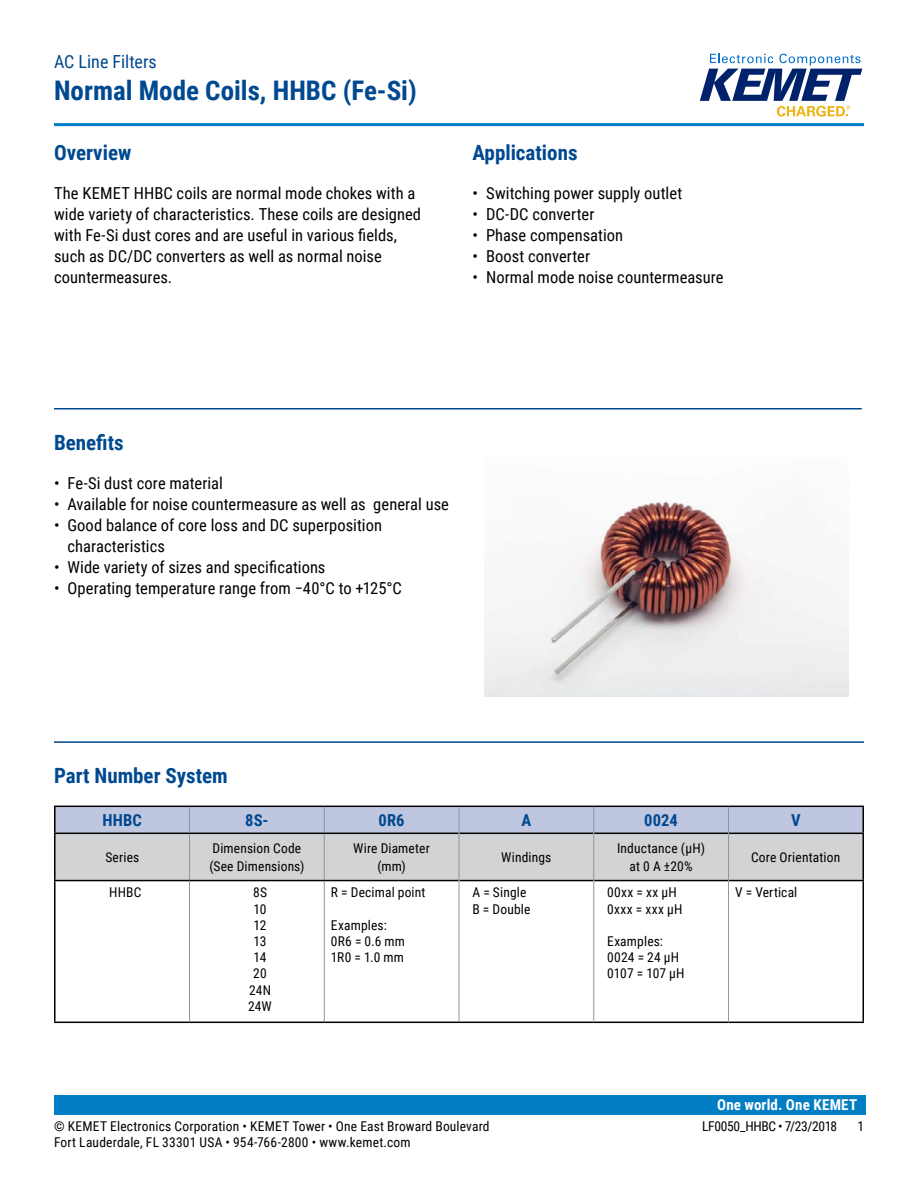
<style>
.page{position:relative;width:918px;height:1188px;background:#fff}
.page>*{position:absolute;margin:0;border:0;box-sizing:border-box;transform-origin:0 0}
.t1{font:700 27px "Roboto Condensed";color:#004990}
.t2{font:700 21px "Roboto Condensed";color:#004990}
.t3{font:18px "Roboto Condensed";color:#004990}
.t4{font:16.5px/21px "Roboto Condensed";letter-spacing:.005em;color:#000}
.t5{font:700 16.5px "Roboto Condensed";letter-spacing:.01em;color:#004990}
.t6{font:700 15px "Roboto Condensed";letter-spacing:.015em;color:#fff}
.t7{font:13.5px/16.2px "Roboto Condensed";letter-spacing:.015em;color:#000}
.t8{font:13.5px "Roboto Condensed";letter-spacing:-.025em;color:#000}
</style>
<div class="page">
<svg style="left:700px;top:54px;width:162px;height:63px"></svg>
<hr style="left:54px;top:123px;width:810px;height:3px;background:#007dc3">
<div style="left:54px;top:1095px;width:811px;height:20px;background:#007dc3"></div>
<hr style="left:54px;top:408px;width:808px;height:2px;background:#004990">
<hr style="left:54px;top:741px;width:810px;height:2px;background:#004990">
<svg style="left:325px;top:881px;width:537px;height:141px"></svg>
<hr style="left:189px;top:881px;width:1px;height:141px;background:#939598">
<hr style="left:324px;top:881px;width:1px;height:141px;background:#939598">
<hr style="left:54px;top:880px;width:136px;height:1px;background:#000">
<hr style="left:729px;top:880px;width:135px;height:1px;background:#000">
<hr style="left:54px;top:834px;width:2px;height:46px;background:#000">
<hr style="left:862px;top:834px;width:2px;height:46px;background:#000">
<hr style="left:54px;top:881px;width:2px;height:141px;background:#000">
<hr style="left:862px;top:881px;width:2px;height:141px;background:#000">
<hr style="left:54px;top:1022px;width:136px;height:1px;background:#000">
<hr style="left:190px;top:1022px;width:134px;height:1px;background:#000">
<hr style="left:324px;top:1022px;width:135px;height:1px;background:#000">
<hr style="left:459px;top:1022px;width:135px;height:1px;background:#000">
<hr style="left:594px;top:1022px;width:135px;height:1px;background:#000">
<hr style="left:729px;top:1022px;width:135px;height:1px;background:#000">
<hr style="left:54px;top:806px;width:136px;height:1px;background:#000">
<hr style="left:54px;top:807px;width:2px;height:26px;background:#000">
<hr style="left:729px;top:806px;width:135px;height:1px;background:#000">
<hr style="left:862px;top:807px;width:2px;height:26px;background:#000">
<hr style="left:54px;top:833px;width:136px;height:1px;background:#000">
<hr style="left:729px;top:833px;width:135px;height:1px;background:#000">
<svg style="left:55px;top:806px;width:808px;height:75px;background:#bfc2cc"></svg>
<hr style="left:459px;top:833px;width:1px;height:48px;background:#939598">
<hr style="left:593px;top:833px;width:1px;height:48px;background:#939598">
<hr style="left:728px;top:833px;width:1px;height:48px;background:#939598">
<hr style="left:459px;top:881px;width:1px;height:141px;background:#939598">
<hr style="left:593px;top:881px;width:1px;height:141px;background:#939598">
<hr style="left:728px;top:881px;width:1px;height:141px;background:#939598">
<img style="left:484px;top:500px;width:365px;height:197px">
<p class="t3" style="left:54px;top:48px;width:104px">AC Line Filters</p>
<h1 class="t1" style="left:54px;top:71px;width:364px">Normal Mode Coils, HHBC (Fe-Si)</h1>
<p class="t2" style="left:54px;top:138px;width:79px">Overview</p>
<p class="t4" style="left:54px;top:182px;width:368px">The KEMET HHBC coils are normal mode chokes with a wide variety of characteristics. These coils are designed with Fe-Si dust cores and are useful in various fields, such as DC/DC converters as well as normal noise countermeasures.</p>
<p class="t2" style="left:473px;top:138px;width:107px">Applications</p>
<p class="t4" style="left:473px;top:182px;width:211px">• Switching power supply outlet</p>
<p class="t4" style="left:473px;top:203px;width:123px">• DC-DC converter</p>
<p class="t4" style="left:473px;top:225px;width:152px">• Phase compensation</p>
<p class="t4" style="left:473px;top:246px;width:119px">• Boost converter</p>
<p class="t4" style="left:473px;top:267px;width:253px">• Normal mode noise countermeasure</p>
<p class="t2" style="left:54px;top:428px;width:71px">Benefits</p>
<p class="t4" style="left:54px;top:472px;width:170px">• Fe-Si dust core material</p>
<p class="t4" style="left:54px;top:493px;width:396px">• Available for noise countermeasure as well as general use</p>
<p class="t4" style="left:67px;top:514px;width:316px;text-indent:-13px">• Good balance of core loss and DC superposition characteristics</p>
<p class="t4" style="left:54px;top:556px;width:273px">• Wide variety of sizes and specifications</p>
<p class="t4" style="left:54px;top:577px;width:349px">• Operating temperature range from −40°C to +125°C</p>
<p class="t2" style="left:54px;top:761px;width:175px">Part Number System</p>
<p class="t5" style="left:102px;top:809px;width:41px">HHBC</p>
<p class="t5" style="left:245px;top:809px;width:25px">8S-</p>
<p class="t5" style="left:379px;top:809px;width:27px">0R6</p>
<p class="t5" style="left:521px;top:809px;width:11px">A</p>
<p class="t5" style="left:644px;top:809px;width:35px">0024</p>
<p class="t5" style="left:791px;top:809px;width:11px">V</p>
<p class="t7" style="left:105px;top:849px;width:35px">Series</p>
<p class="t7" style="left:209px;top:839px;width:97px;line-height:18px">Dimension Code (See Dimensions)</p>
<p class="t7" style="left:353px;top:839px;width:78px;line-height:18px;text-align:center">Wire Diameter (mm)</p>
<p class="t7" style="left:501px;top:849px;width:52px">Windings</p>
<p class="t7" style="left:617px;top:839px;width:90px;line-height:18px;text-align:center">Inductance (µH) at 0 A ±20%</p>
<p class="t7" style="left:751px;top:849px;width:91px">Core Orientation</p>
<p class="t7" style="left:109px;top:884px;width:34px">HHBC</p>
<p class="t7" style="left:248px;top:884px;width:25px;text-align:center">8S<br>10<br>12<br>13<br>14<br>20<br>24N<br>24W</p>
<p class="t7" style="left:331px;top:884px;width:96px">R = Decimal point</p>
<p class="t7" style="left:472px;top:884px;width:59px">A = Single<br>B = Double</p>
<p class="t7" style="left:607px;top:884px;width:77px">00xx = xx µH<br>0xxx = xxx µH</p>
<p class="t7" style="left:607px;top:933px;width:79px">Examples:<br>0024 = 24 µH<br>0107 = 107 µH</p>
<p class="t7" style="left:735px;top:884px;width:64px">V = Vertical</p>
<p class="t7" style="left:331px;top:916px;width:75px">Examples:<br>0R6 = 0.6 mm<br>1R0 = 1.0 mm</p>
<p class="t6" style="left:717px;top:1094px;width:142px">One world. One KEMET</p>
<p class="t7" style="left:54px;top:1117px;width:437px">© KEMET Electronics Corporation • KEMET Tower • One East Broward Boulevard</p>
<p class="t8" style="left:702px;top:1116px;width:136px">LF0050_HHBC • 7/23/2018</p>
<p class="t7" style="left:857px;top:1117px;width:8px">1</p>
<p class="t7" style="left:54px;top:1133px;width:358px">Fort Lauderdale, FL 33301 USA • 954-766-2800 • www.kemet.com</p>
</div>
